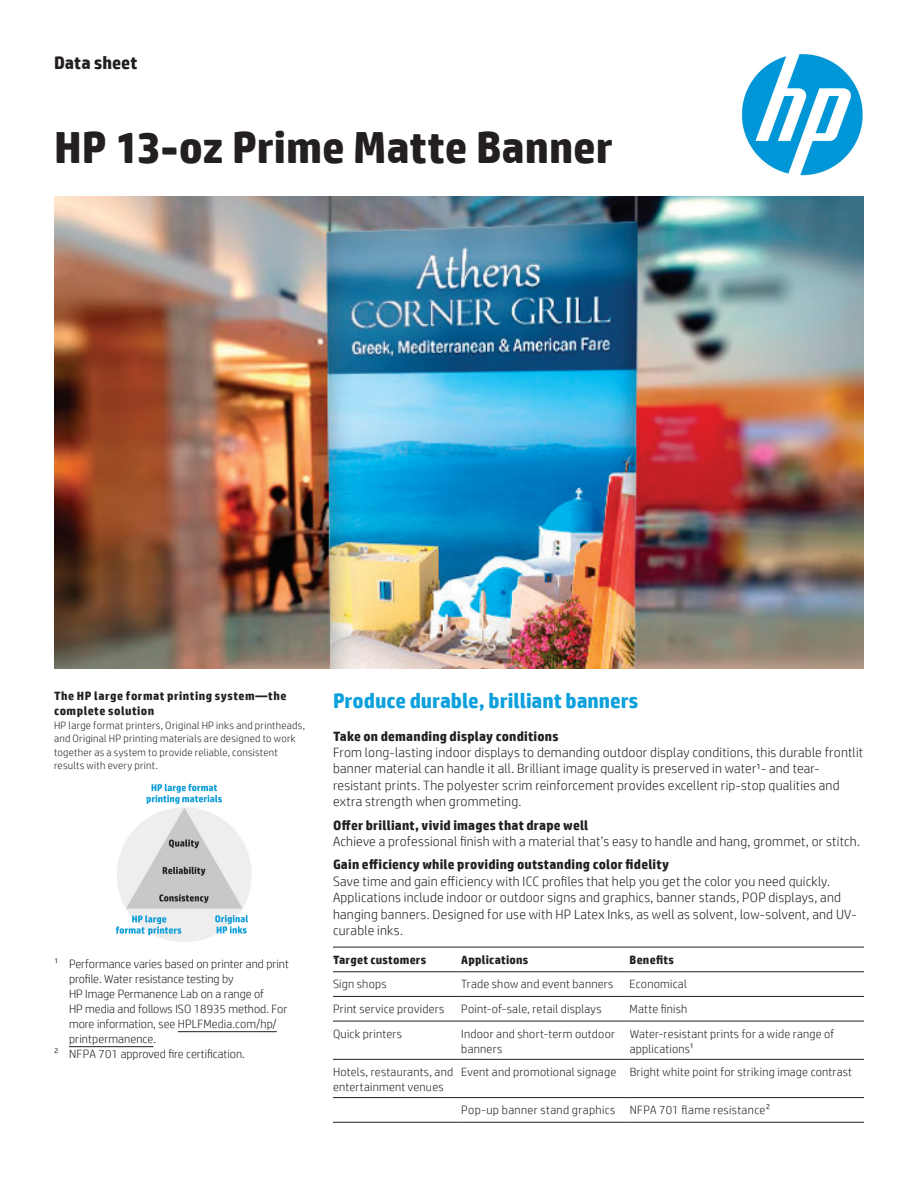
<style>
.page{position:relative;width:918px;height:1188px;background:#fff}
.page>*{position:absolute;margin:0;border:0;box-sizing:border-box;transform-origin:0 0}
.t1{font:700 45px "HP Simplified";letter-spacing:-.005em;color:#231f20}
.t2{font:700 21px "HP Simplified";color:#0ca0dd}
.t3{font:700 18px "HP Simplified";color:#231f20}
.t4{font:300 13.5px/16.5px "HP Simplified";letter-spacing:.015em;color:#231f20}
.t5{font:700 13.5px "HP Simplified";letter-spacing:.015em;color:#231f20}
.t6{font:300 12px/15px "HP Simplified";letter-spacing:.015em;color:#231f20}
.t7{font:700 12px/15px "HP Simplified";letter-spacing:.04em;color:#231f20}
.t8{font:300 12px "HP Simplified";letter-spacing:-.005em;color:#231f20}
.t9{font:700 12px "HP Simplified";letter-spacing:.02em;color:#231f20}
.t10{font:300 10.5px/13.5px "HP Simplified";letter-spacing:.025em;color:#231f20}
</style>
<div class="page">
<img style="left:54px;top:196px;width:810px;height:472px">
<img style="left:741px;top:54px;width:122px;height:122px">
<img style="left:115px;top:783px;width:137px;height:159px">
<hr style="left:333px;top:947px;width:128px;height:1px;background:#231f20">
<hr style="left:461px;top:947px;width:169px;height:1px;background:#231f20">
<hr style="left:630px;top:947px;width:234px;height:1px;background:#231f20">
<hr style="left:333px;top:972px;width:128px;height:1px;background:#231f20">
<hr style="left:461px;top:972px;width:169px;height:1px;background:#231f20">
<hr style="left:630px;top:972px;width:234px;height:1px;background:#231f20">
<hr style="left:333px;top:996px;width:128px;height:1px;background:#231f20">
<hr style="left:461px;top:996px;width:169px;height:1px;background:#231f20">
<hr style="left:630px;top:996px;width:234px;height:1px;background:#231f20">
<hr style="left:333px;top:1021px;width:128px;height:1px;background:#231f20">
<hr style="left:461px;top:1021px;width:169px;height:1px;background:#231f20">
<hr style="left:630px;top:1021px;width:234px;height:1px;background:#231f20">
<hr style="left:333px;top:1059px;width:128px;height:1px;background:#231f20">
<hr style="left:461px;top:1059px;width:169px;height:1px;background:#231f20">
<hr style="left:630px;top:1059px;width:234px;height:1px;background:#231f20">
<hr style="left:333px;top:1097px;width:128px;height:1px;background:#231f20">
<hr style="left:461px;top:1097px;width:169px;height:1px;background:#231f20">
<hr style="left:630px;top:1097px;width:234px;height:1px;background:#231f20">
<hr style="left:333px;top:1122px;width:128px;height:1px;background:#231f20">
<hr style="left:461px;top:1122px;width:169px;height:1px;background:#231f20">
<hr style="left:630px;top:1122px;width:234px;height:1px;background:#231f20">
<hr style="left:178px;top:1031px;width:99px;height:1px;background:#231f20">
<hr style="left:69px;top:1046px;width:84px;height:1px;background:#231f20">
<h3 class="t3" style="left:54px;top:51px;width:85px">Data sheet</h3>
<h1 class="t1" style="left:54px;top:118px;width:560px">HP 13-oz Prime Matte Banner</h1>
<p class="t7" style="left:54px;top:689px;width:234px">The HP large format printing system—the complete solution</p>
<p class="t10" style="left:54px;top:718px;width:253px">HP large format printers, Original HP inks and printheads, and Original HP printing materials are designed to work together as a system to provide reliable, consistent results with every print.</p>
<p class="t6" style="left:54px;top:956px;width:237px">1 Performance varies based on printer and print</p>
<p class="t8" style="left:69px;top:971px;width:166px">profile. Water resistance testing by</p>
<p class="t6" style="left:69px;top:986px;width:196px">HP Image Permanence Lab on a range of</p>
<p class="t6" style="left:69px;top:1001px;width:220px">HP media and follows ISO 18935 method. For</p>
<p class="t6" style="left:69px;top:1016px;width:209px">more information, see HPLFMedia.com/hp/</p>
<p class="t6" style="left:69px;top:1031px;width:89px">printpermanence.</p>
<p class="t6" style="left:54px;top:1046px;width:192px">2 NFPA 701 approved fire certification.</p>
<h2 class="t2" style="left:333px;top:687px;width:307px">Produce durable, brilliant banners</h2>
<p class="t5" style="left:333px;top:727px;width:227px">Take on demanding display conditions</p>
<p class="t4" style="left:333px;top:744px;width:532px">From long-lasting indoor displays to demanding outdoor display conditions, this durable frontlit banner material can handle it all. Brilliant image quality is preserved in water¹- and tear&shy;resistant prints. The polyester scrim reinforcement provides excellent rip-stop qualities and extra strength when grommeting.</p>
<p class="t5" style="left:333px;top:816px;width:257px">Offer brilliant, vivid images that drape well</p>
<p class="t4" style="left:333px;top:833px;width:529px">Achieve a professional finish with a material that’s easy to handle and hang, grommet, or stitch.</p>
<p class="t5" style="left:333px;top:856px;width:337px">Gain efficiency while providing outstanding color fidelity</p>
<p class="t4" style="left:333px;top:873px;width:525px">Save time and gain efficiency with ICC profiles that help you get the color you need quickly.<br>Applications include indoor or outdoor signs and graphics, banner stands, POP displays, and hanging banners. Designed for use with HP Latex Inks, as well as solvent, low-solvent, and UV&shy;curable inks.</p>
<p class="t4" style="left:333px;top:945px;width:5px">.</p>
<p class="t9" style="left:333px;top:952px;width:95px">Target customers</p>
<p class="t9" style="left:461px;top:952px;width:69px">Applications</p>
<p class="t7" style="left:630px;top:952px;width:46px">Benefits</p>
<p class="t6" style="left:333px;top:976px;width:55px">Sign shops</p>
<p class="t6" style="left:461px;top:976px;width:154px">Trade show and event banners</p>
<p class="t6" style="left:630px;top:976px;width:59px">Economical</p>
<p class="t6" style="left:333px;top:1001px;width:113px">Print service providers</p>
<p class="t6" style="left:461px;top:1001px;width:142px">Point-of-sale, retail displays</p>
<p class="t6" style="left:630px;top:1001px;width:59px">Matte finish</p>
<p class="t6" style="left:333px;top:1026px;width:71px">Quick printers</p>
<p class="t6" style="left:461px;top:1026px;width:155px">Indoor and short-term outdoor banners</p>
<p class="t6" style="left:630px;top:1026px;width:206px">Water-resistant prints for a wide range of applications1</p>
<p class="t6" style="left:333px;top:1064px;width:122px">Hotels, restaurants, and entertainment venues</p>
<p class="t6" style="left:461px;top:1064px;width:392px">Event and promotional signage Bright white point for striking image contrast</p>
<p class="t6" style="left:461px;top:1102px;width:311px">Pop-up banner stand graphics NFPA 701 flame resistance2</p>
</div>
